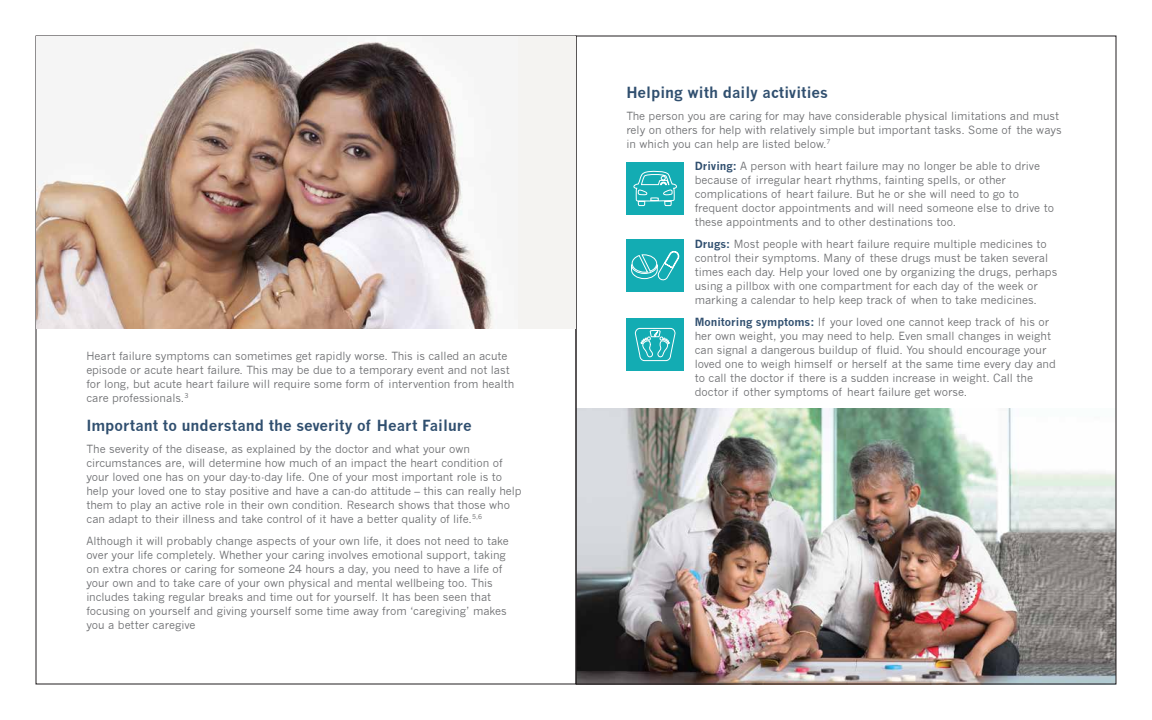
<style>
.page{position:relative;width:1152px;height:720px;background:#fff}
.page>*{position:absolute;margin:0;border:0;box-sizing:border-box;transform-origin:0 0}
.t1{font:700 15px "News Gothic";color:#304f6f}
.t2{font:11px/14px "News Gothic";letter-spacing:-.005em;color:#6d6e71}
.t3{font:11px/14px "News Gothic";color:#6d6e71}
.s1{font-weight:700;color:#304f6f}
</style>
<div class="page">
<img style="left:578px;top:409px;width:536px;height:273px">
<div style="left:36px;top:36px;width:540px;height:292px;background:#f4f3f1"></div>
<img style="left:36px;top:42px;width:461px;height:286px">
<div style="left:626px;top:162px;width:58px;height:53px;background:#13acb3"></div>
<svg style="left:633px;top:170px;width:44px;height:36px"></svg>
<div style="left:626px;top:239px;width:58px;height:53px;background:#13acb3"></div>
<svg style="left:631px;top:251px;width:49px;height:30px"></svg>
<div style="left:626px;top:318px;width:58px;height:53px;background:#13acb3"></div>
<svg style="left:635px;top:328px;width:41px;height:33px"></svg>
<p class="t2" style="left:86px;top:349px;width:429px">Heart failure symptoms can sometimes get rapidly worse. This is called an acute episode or acute heart failure. This may be due to a temporary event and not last for long, but acute heart failure will require some form of intervention from health care professionals.<sup>3</sup></p>
<h1 class="t1" style="left:86px;top:416px;width:387px">Important to understand the severity of Heart Failure</h1>
<p class="t2" style="left:86px;top:442px;width:437px">The severity of the disease, as explained by the doctor and what your own circumstances are, will determine how much of an impact the heart condition of your loved one has on your day-to-day life. One of your most important role is to help your loved one to stay positive and have a can-do attitude – this can really help them to play an active role in their own condition. Research shows that those who can adapt to their illness and take control of it have a better quality of life.<sup>5,6</sup></p>
<p class="t2" style="left:86px;top:534px;width:424px">Although it will probably change aspects of your own life, it does not need to take over your life completely. Whether your caring involves emotional support, taking on extra chores or caring for someone 24 hours a day, you need to have a life of your own and to take care of your own physical and mental wellbeing too. This includes taking regular breaks and time out for yourself. It has been seen that focusing on yourself and giving yourself some time away from ‘caregiving’ makes you a better caregive</p>
<h1 class="t1" style="left:626px;top:83px;width:203px">Helping with daily activities</h1>
<p class="t3" style="left:626px;top:109px;width:437px">The person you are caring for may have considerable physical limitations and must rely on others for help with relatively simple but important tasks. Some of the ways in which you can help are listed below.<sup>7</sup></p>
<p class="t3" style="left:695px;top:159px;width:361px"><span class="s1">Driving:</span> A person with heart failure may no longer be able to drive because of irregular heart rhythms, fainting spells, or other complications of heart failure. But he or she will need to go to frequent doctor appointments and will need someone else to drive to these appointments and to other destinations too.</p>
<p class="t3" style="left:695px;top:237px;width:364px"><span class="s1">Drugs:</span> Most people with heart failure require multiple medicines to control their symptoms. Many of these drugs must be taken several times each day. Help your loved one by organizing the drugs, perhaps using a pillbox with one compartment for each day of the week or marking a calendar to help keep track of when to take medicines.</p>
<p class="t3" style="left:695px;top:315px;width:363px"><span class="s1">Monitoring symptoms:</span> If your loved one cannot keep track of his or her own weight, you may need to help. Even small changes in weight can signal a dangerous buildup of fluid. You should encourage your loved one to weigh himself or herself at the same time every day and to call the doctor if there is a sudden increase in weight. Call the doctor if other symptoms of heart failure get worse.</p>
</div>
